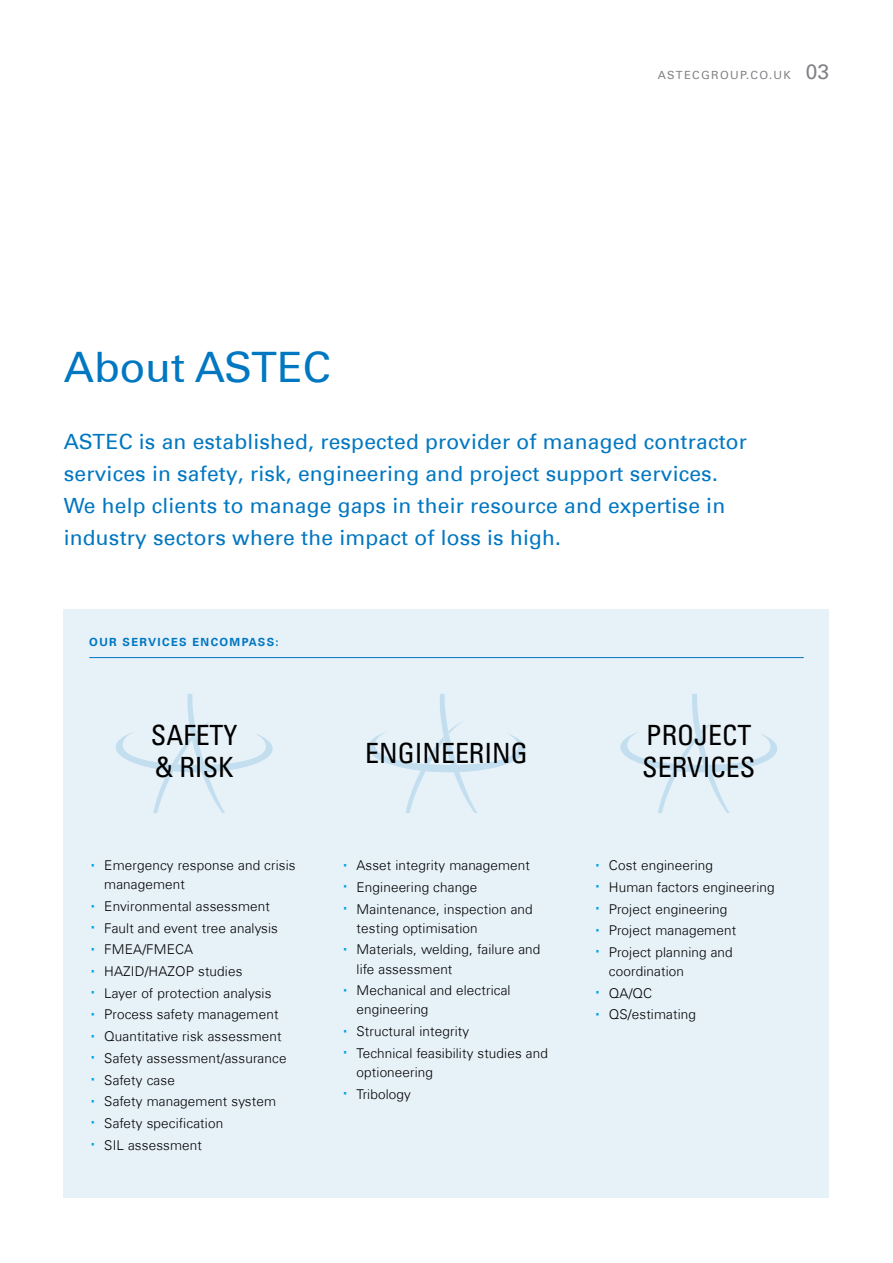
<style>
.page{position:relative;width:893px;height:1263px;background:#fff}
.page>*{position:absolute;margin:0;border:0;box-sizing:border-box;transform-origin:0 0}
.t1{font:42px "Univers Com 55 Roman";color:#0077c1}
.t2{font:condensed 27.9px/31.5px "Univers LT";color:#000}
.t3{font:21px/32px "Univers Com 55 Roman";letter-spacing:.01em;color:#0077c1}
.t4{font:300 13.5px/21.8px "Univers Com 45";letter-spacing:.01em;color:#000}
.t5{font:700 11.25px "Univers Com 65";letter-spacing:.12em;color:#0077c1}
.t6{font:11.25px "Univers Com 55 Roman";letter-spacing:.12em;color:#808285}
.s1{font-size:21px}
.s2{font-size:27px;color:#00a6e9}
</style>
<div class="page">
<div style="left:64px;top:609px;width:765px;height:589px;background:#e6f1f8"></div>
<svg style="left:620px;top:694px;width:157px;height:119px"></svg>
<svg style="left:368px;top:694px;width:157px;height:119px"></svg>
<svg style="left:116px;top:694px;width:157px;height:119px"></svg>
<hr style="left:89px;top:657px;width:715px;height:1px;background:#0077c1">
<h1 class="t1" style="left:64px;top:341px;width:268px">About ASTEC</h1>
<p class="t6" style="left:658px;top:68px;width:173px">ASTECGROUP.CO.UK <span class="s1">03</span></p>
<p class="t3" style="left:64px;top:426px;width:685px">ASTEC is an established, respected provider of managed contractor services in safety, risk, engineering and project support services.<br>We help clients to manage gaps in their resource and expertise in industry sectors where the impact of loss is high.</p>
<p class="t5" style="left:89px;top:635px;width:191px">OUR SERVICES ENCOMPASS:</p>
<h2 class="t2" style="left:151px;top:719px;width:88px">SAFETY &amp; RISK</h2>
<p class="t4" style="left:104px;top:856px;width:193px;line-height:19.2px;text-indent:-15px"><span class="s2">·</span> Emergency response and crisis management</p>
<p class="t4" style="left:89px;top:895px;width:199px"><span class="s2">·</span> Environmental assessment<br><span class="s2">·</span> Fault and event tree analysis <span class="s2">·</span> FMEA/FMECA<br><span class="s2">·</span> HAZID/HAZOP studies<br><span class="s2">·</span> Layer of protection analysis<br><span class="s2">·</span> Process safety management <span class="s2">·</span> Quantitative risk assessment <span class="s2">·</span> Safety assessment/assurance <span class="s2">·</span> Safety case<br><span class="s2">·</span> Safety management system <span class="s2">·</span> Safety specification<br><span class="s2">·</span> SIL assessment</p>
<h2 class="t2" style="left:365px;top:737px;width:164px">ENGINEERING</h2>
<p class="t4" style="left:342px;top:854px;width:193px"><span class="s2">·</span> Asset integrity management <span class="s2">·</span> Engineering change<br><span class="s2">·</span> Maintenance, inspection and</p>
<p class="t4" style="left:342px;top:917px;width:200px;text-indent:15px">testing optimisation<br><span class="s2">·</span> Materials, welding, failure and</p>
<p class="t4" style="left:342px;top:958px;width:171px;text-indent:15px">life assessment<br><span class="s2">·</span> Mechanical and electrical</p>
<p class="t4" style="left:342px;top:999px;width:208px;text-indent:15px">engineering<br><span class="s2">·</span> Structural integrity<br><span class="s2">·</span> Technical feasibility studies and</p>
<p class="t4" style="left:342px;top:1061px;width:93px;text-indent:15px">optioneering <span class="s2">·</span> Tribology</p>
<h2 class="t2" style="left:642px;top:719px;width:114px">PROJECT<br>SERVICES</h2>
<p class="t4" style="left:594px;top:854px;width:182px"><span class="s2">·</span> Cost engineering<br><span class="s2">·</span> Human factors engineering <span class="s2">·</span> Project engineering<br><span class="s2">·</span> Project management<br><span class="s2">·</span> Project planning and</p>
<p class="t4" style="left:594px;top:960px;width:104px;text-indent:15px">coordination<br><span class="s2">·</span> QA/QC<br><span class="s2">·</span> QS/estimating</p>
</div>
